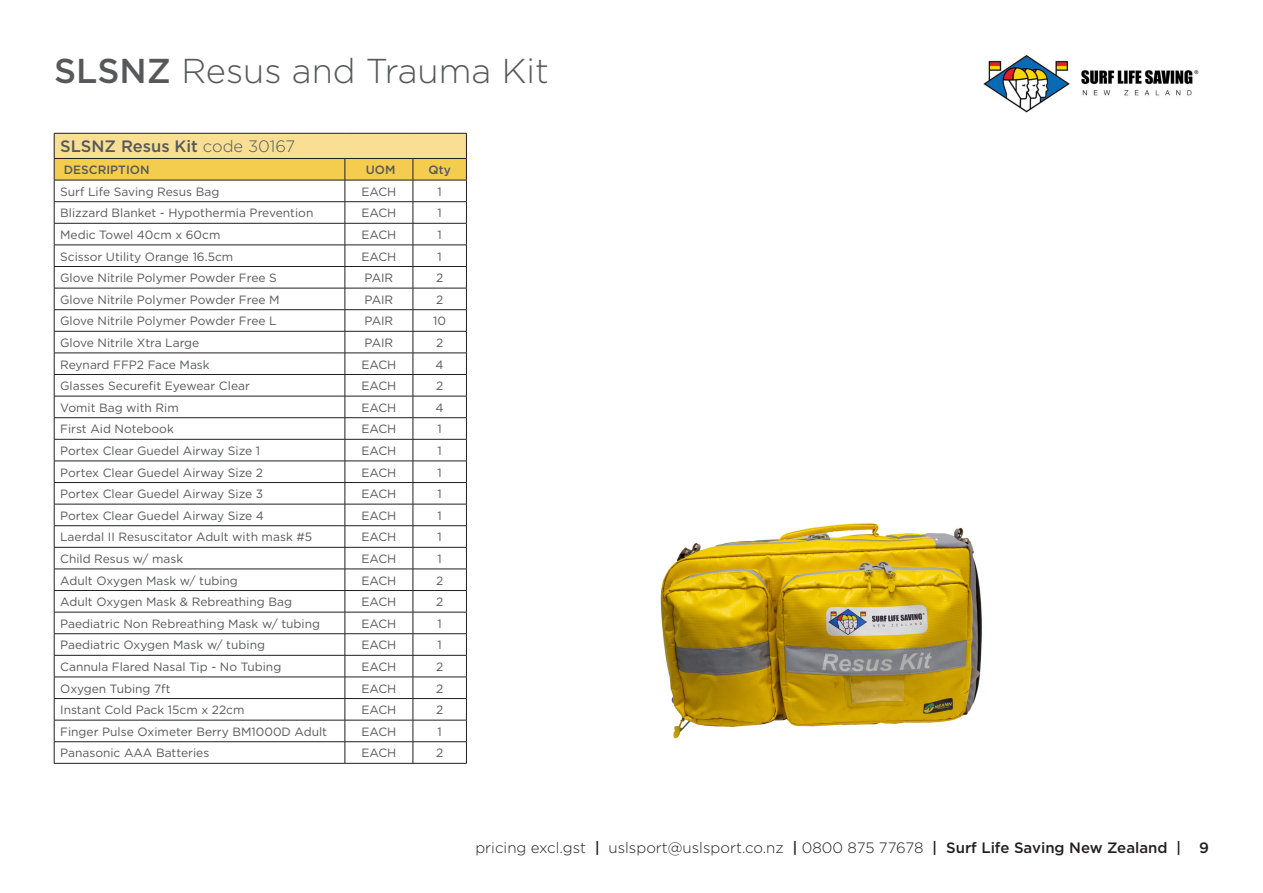
<style>
.page{position:relative;width:1263px;height:893px;background:#fff}
.page>*{position:absolute;margin:0;border:0;box-sizing:border-box;transform-origin:0 0}
.box_text{font:300 34.5px "Gotham";color:#57585a}
.box_text-2{font:500 16.5px "Gotham";color:#57585a}
.t1{font:300 15px "Gotham";color:#231f20}
.box_text-3{font:12px "Gotham";color:#57585a}
.box_text-4{font:500 12px "Gotham";color:#57585a}
.s1{font-weight:500}
.s2{font-weight:300}
</style>
<div class="page">
<svg style="left:54px;top:133px;width:413px;height:630px"></svg>
<hr style="left:54px;top:763px;width:291px;height:1px;background:#231f20">
<hr style="left:345px;top:763px;width:68px;height:1px;background:#231f20">
<hr style="left:413px;top:763px;width:54px;height:1px;background:#231f20">
<img style="left:660px;top:523px;width:322px;height:216px">
<img style="left:983px;top:55px;width:216px;height:58px">
<p class="box_text" style="left:54px;top:49px;width:496px"><span class="s1">SLSNZ</span> Resus and Trauma Kit</p>
<p class="box_text-2" style="left:60px;top:136px;width:237px">SLSNZ Resus Kit <span class="s2">code 30167</span></p>
<p class="box_text-4" style="left:64px;top:162px;width:87px">DESCRIPTION</p>
<p class="box_text-4" style="left:366px;top:162px;width:31px">UOM</p>
<p class="box_text-4" style="left:428px;top:162px;width:24px">Qty</p>
<p class="box_text-3" style="left:60px;top:184px;width:161px">Surf Life Saving Resus Bag</p>
<p class="box_text-3" style="left:361px;top:184px;width:37px">EACH</p>
<p class="box_text-3" style="left:437px;top:184px;width:6px">1</p>
<p class="box_text-3" style="left:60px;top:205px;width:255px">Blizzard Blanket - Hypothermia Prevention</p>
<p class="box_text-3" style="left:361px;top:205px;width:37px">EACH</p>
<p class="box_text-3" style="left:437px;top:205px;width:6px">1</p>
<p class="box_text-3" style="left:60px;top:227px;width:162px">Medic Towel 40cm x 60cm</p>
<p class="box_text-3" style="left:361px;top:227px;width:37px">EACH</p>
<p class="box_text-3" style="left:437px;top:227px;width:6px">1</p>
<p class="box_text-3" style="left:60px;top:249px;width:175px">Scissor Utility Orange 16.5cm</p>
<p class="box_text-3" style="left:361px;top:249px;width:37px">EACH</p>
<p class="box_text-3" style="left:437px;top:249px;width:6px">1</p>
<p class="box_text-3" style="left:60px;top:270px;width:218px">Glove Nitrile Polymer Powder Free S</p>
<p class="box_text-3" style="left:364px;top:270px;width:30px">PAIR</p>
<p class="box_text-3" style="left:436px;top:270px;width:9px">2</p>
<p class="box_text-3" style="left:60px;top:292px;width:221px">Glove Nitrile Polymer Powder Free M</p>
<p class="box_text-3" style="left:364px;top:292px;width:30px">PAIR</p>
<p class="box_text-3" style="left:436px;top:292px;width:9px">2</p>
<p class="box_text-3" style="left:60px;top:313px;width:218px">Glove Nitrile Polymer Powder Free L</p>
<p class="box_text-3" style="left:364px;top:313px;width:30px">PAIR</p>
<p class="box_text-3" style="left:433px;top:313px;width:14px">10</p>
<p class="box_text-3" style="left:60px;top:335px;width:141px">Glove Nitrile Xtra Large</p>
<p class="box_text-3" style="left:364px;top:335px;width:30px">PAIR</p>
<p class="box_text-3" style="left:436px;top:335px;width:9px">2</p>
<p class="box_text-3" style="left:60px;top:357px;width:151px">Reynard FFP2 Face Mask</p>
<p class="box_text-3" style="left:361px;top:357px;width:37px">EACH</p>
<p class="box_text-3" style="left:436px;top:357px;width:10px">4</p>
<p class="box_text-3" style="left:60px;top:378px;width:191px">Glasses Securefit Eyewear Clear</p>
<p class="box_text-3" style="left:361px;top:378px;width:37px">EACH</p>
<p class="box_text-3" style="left:436px;top:378px;width:9px">2</p>
<p class="box_text-3" style="left:60px;top:400px;width:120px">Vomit Bag with Rim</p>
<p class="box_text-3" style="left:361px;top:400px;width:37px">EACH</p>
<p class="box_text-3" style="left:436px;top:400px;width:10px">4</p>
<p class="box_text-3" style="left:60px;top:421px;width:115px">First Aid Notebook</p>
<p class="box_text-3" style="left:361px;top:421px;width:37px">EACH</p>
<p class="box_text-3" style="left:437px;top:421px;width:6px">1</p>
<p class="box_text-3" style="left:60px;top:443px;width:202px">Portex Clear Guedel Airway Size 1</p>
<p class="box_text-3" style="left:361px;top:443px;width:37px">EACH</p>
<p class="box_text-3" style="left:437px;top:443px;width:6px">1</p>
<p class="box_text-3" style="left:60px;top:465px;width:204px">Portex Clear Guedel Airway Size 2</p>
<p class="box_text-3" style="left:361px;top:465px;width:37px">EACH</p>
<p class="box_text-3" style="left:437px;top:465px;width:6px">1</p>
<p class="box_text-3" style="left:60px;top:486px;width:205px">Portex Clear Guedel Airway Size 3</p>
<p class="box_text-3" style="left:361px;top:486px;width:37px">EACH</p>
<p class="box_text-3" style="left:437px;top:486px;width:6px">1</p>
<p class="box_text-3" style="left:60px;top:508px;width:205px">Portex Clear Guedel Airway Size 4</p>
<p class="box_text-3" style="left:361px;top:508px;width:37px">EACH</p>
<p class="box_text-3" style="left:437px;top:508px;width:6px">1</p>
<p class="box_text-3" style="left:60px;top:529px;width:253px">Laerdal II Resuscitator Adult with mask #5</p>
<p class="box_text-3" style="left:361px;top:529px;width:37px">EACH</p>
<p class="box_text-3" style="left:437px;top:529px;width:6px">1</p>
<p class="box_text-3" style="left:60px;top:551px;width:125px">Child Resus w/ mask</p>
<p class="box_text-3" style="left:361px;top:551px;width:37px">EACH</p>
<p class="box_text-3" style="left:437px;top:551px;width:6px">1</p>
<p class="box_text-3" style="left:60px;top:573px;width:179px">Adult Oxygen Mask w/ tubing</p>
<p class="box_text-3" style="left:361px;top:573px;width:37px">EACH</p>
<p class="box_text-3" style="left:436px;top:573px;width:9px">2</p>
<p class="box_text-3" style="left:60px;top:594px;width:233px">Adult Oxygen Mask &amp; Rebreathing Bag</p>
<p class="box_text-3" style="left:361px;top:594px;width:37px">EACH</p>
<p class="box_text-3" style="left:436px;top:594px;width:9px">2</p>
<p class="box_text-3" style="left:60px;top:616px;width:261px">Paediatric Non Rebreathing Mask w/ tubing</p>
<p class="box_text-3" style="left:361px;top:616px;width:37px">EACH</p>
<p class="box_text-3" style="left:437px;top:616px;width:6px">1</p>
<p class="box_text-3" style="left:60px;top:637px;width:206px">Paediatric Oxygen Mask w/ tubing</p>
<p class="box_text-3" style="left:361px;top:637px;width:37px">EACH</p>
<p class="box_text-3" style="left:437px;top:637px;width:6px">1</p>
<p class="box_text-3" style="left:60px;top:659px;width:223px">Cannula Flared Nasal Tip - No Tubing</p>
<p class="box_text-3" style="left:361px;top:659px;width:37px">EACH</p>
<p class="box_text-3" style="left:436px;top:659px;width:9px">2</p>
<p class="box_text-3" style="left:60px;top:681px;width:112px">Oxygen Tubing 7ft</p>
<p class="box_text-3" style="left:361px;top:681px;width:37px">EACH</p>
<p class="box_text-3" style="left:436px;top:681px;width:9px">2</p>
<p class="box_text-3" style="left:60px;top:702px;width:186px">Instant Cold Pack 15cm x 22cm</p>
<p class="box_text-3" style="left:361px;top:702px;width:37px">EACH</p>
<p class="box_text-3" style="left:436px;top:702px;width:9px">2</p>
<p class="box_text-3" style="left:60px;top:724px;width:268px">Finger Pulse Oximeter Berry BM1000D Adult</p>
<p class="box_text-3" style="left:361px;top:724px;width:37px">EACH</p>
<p class="box_text-3" style="left:437px;top:724px;width:6px">1</p>
<p class="box_text-3" style="left:60px;top:745px;width:151px">Panasonic AAA Batteries</p>
<p class="box_text-3" style="left:361px;top:745px;width:37px">EACH</p>
<p class="box_text-3" style="left:436px;top:745px;width:9px">2</p>
<p class="t1" style="left:475px;top:838px;width:735px">pricing excl.gst <span class="s1">|</span> uslsport@uslsport.co.nz <span class="s1">|</span> 0800 875 77678 <span class="s1">| Surf Life Saving New Zealand | 9</span></p>
</div>
